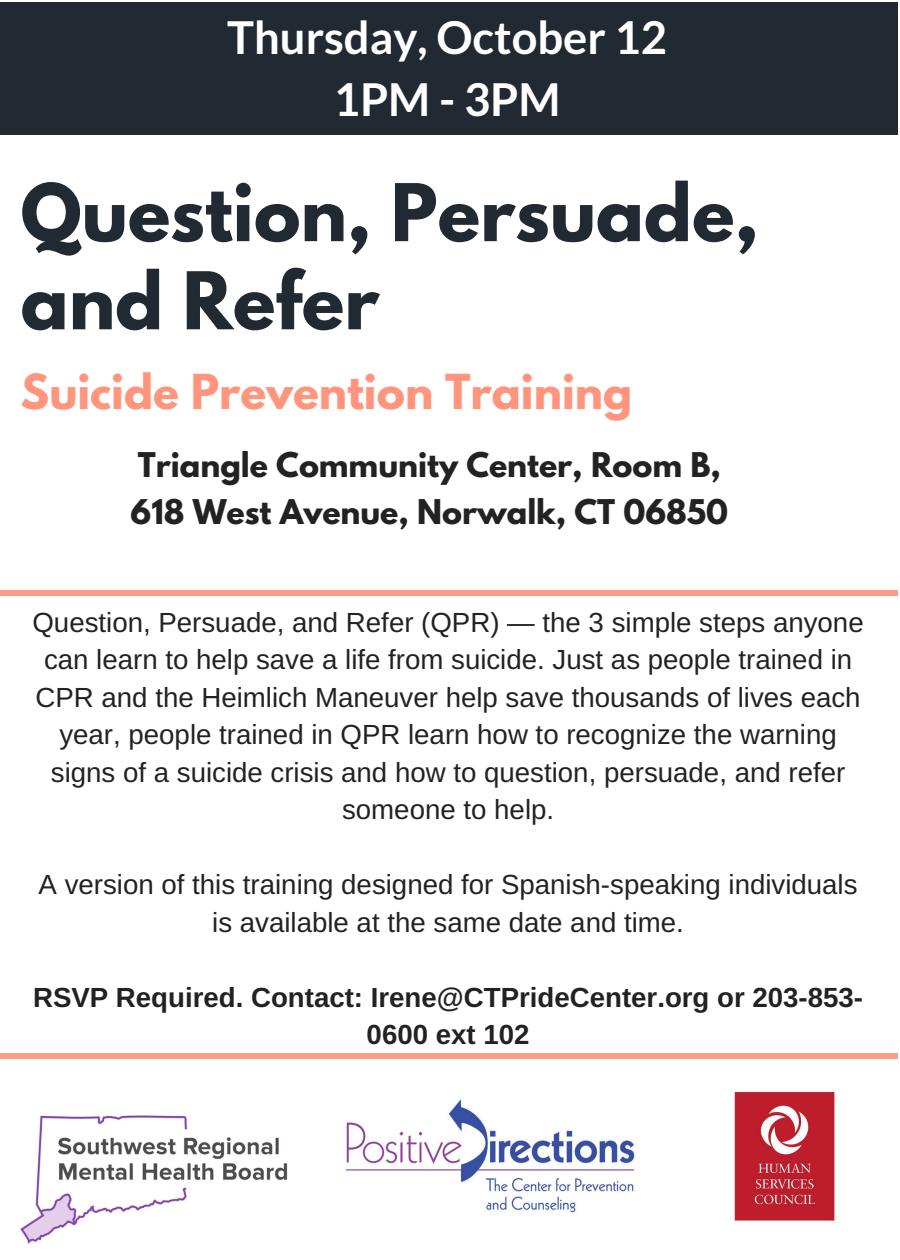
<style>
.page{position:relative;width:900px;height:1260px;background:#fff}
.page>*{position:absolute;margin:0;border:0;box-sizing:border-box;transform-origin:0 0}
.t1{font:700 70.5px/88px "League Spartan";color:#212a33}
.t2{font:700 45.25px/62px "Lato";color:#fff;text-align:center}
.t3{font:700 42.75px "League Spartan";color:#ff957d}
.t4{font:700 30.25px/47px "League Spartan";color:#222}
.t5{font:27.75px/37.5px "Arimo";color:#222;text-align:center}
.t6{font:700 27.75px/37.5px "Arimo";color:#222;text-align:center}
</style>
<div class="page">
<div style="left:0;top:2px;width:898px;height:133px;background:#212a33"></div>
<img style="left:734px;top:1092px;width:101px;height:129px">
<img style="left:21px;top:1116px;width:267px;height:127px">
<div style="left:0;top:1053px;width:898px;height:6px;background:#ff9b86"></div>
<div style="left:0;top:590px;width:898px;height:5px;background:#ff9b86"></div>
<img style="left:347px;top:1099px;width:288px;height:114px">
<h2 class="t2" style="left:227px;top:6px;width:441px">Thursday, October 12<br>1PM - 3PM</h2>
<h1 class="t1" style="left:21px;top:178px;width:740px">Question, Persuade, and Refer</h1>
<h3 class="t3" style="left:21px;top:370px;width:613px">Suicide Prevention Training</h3>
<p class="t4" style="left:131px;top:445px;width:599px">Triangle Community Center, Room B,<br>618 West Avenue, Norwalk, CT 06850</p>
<p class="t5" style="left:32px;top:604px;width:833px">Question, Persuade, and Refer (QPR) — the 3 simple steps anyone can learn to help save a life from suicide. Just as people trained in CPR and the Heimlich Maneuver help save thousands of lives each year, people trained in QPR learn how to recognize the warning signs of a suicide crisis and how to question, persuade, and refer someone to help.</p>
<p class="t5" style="left:39px;top:866px;width:820px">A version of this training designed for Spanish-speaking individuals is available at the same date and time.</p>
<p class="t6" style="left:33px;top:979px;width:832px">RSVP Required. Contact: Irene@CTPrideCenter.org or 203-853-<br>0600 ext 102</p>
</div>
